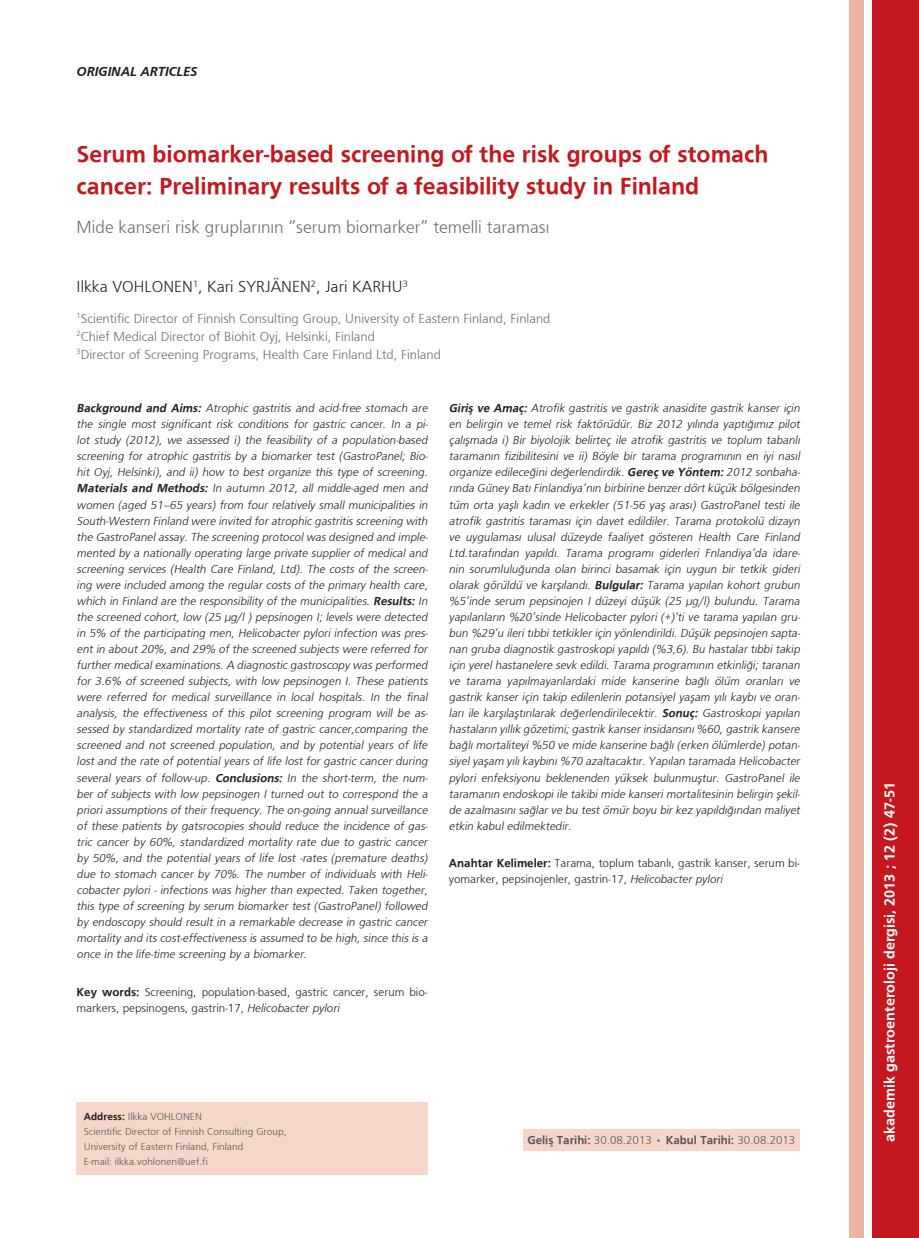
<style>
.page{position:relative;width:919px;height:1238px;background:#fff}
.page>*{position:absolute;margin:0;border:0;box-sizing:border-box;transform-origin:0 0}
.t1{font:700 24px/32.1px "Fruga Sans";color:#c5171e}
.t2{font:300 18px "Fruga Sans";color:#6c6d70}
.t3{font:300 16.5px "Fruga Sans";color:#231f20}
.t4{font:700 15px "Fruga Sans";color:#fff}
.t5{font:300 13.5px/18px "Fruga Sans";color:#6c6d70}
.t6{font:italic 700 13.5px "Fruga Sans";color:#231f20}
.t7{font:italic 300 12px/16px "Fruga Sans";color:#231f20;text-align:justify}
.t8{font:300 12px/16px "Fruga Sans";color:#231f20}
.t9{font:700 12px "Fruga Sans";color:#57585a}
.t10{font:300 10.5px/15px "Fruga Sans";color:#57585a}
.s1{font-weight:700}
.s2{font-style:italic}
.s3{font-weight:700;color:#231f20}
.s4{font-weight:300}
</style>
<div class="page">
<div style="left:872px;top:0;width:46px;height:1237px;background:#c5171e"></div>
<div style="left:848px;top:0;width:15px;height:1237px;background:#ecb4a0"></div>
<div style="left:77px;top:1101px;width:350px;height:73px;background:#f5d7ca"></div>
<div style="left:523px;top:1129px;width:276px;height:21px;background:#f5d7ca"></div>
<p class="t6" style="left:77px;top:64px;width:122px">ORIGINAL ARTICLES</p>
<h1 class="t1" style="left:77px;top:137px;width:693px">Serum biomarker-based screening of the risk groups of stomach cancer: Preliminary results of a feasibility study in Finland</h1>
<h2 class="t2" style="left:77px;top:216px;width:474px">Mide kanseri risk gruplarının “serum biomarker” temelli taraması</h2>
<h3 class="t3" style="left:77px;top:277px;width:333px">Ilkka VOHLONEN<sup>1</sup>, Kari SYRJÄNEN<sup>2</sup>, Jari KARHU<sup>3</sup></h3>
<p class="t5" style="left:77px;top:309px;width:475px"><sup>1</sup>Scientific Director of Finnish Consulting Group, University of Eastern Finland, Finland<br><sup>2</sup>Chief Medical Director of Biohit Oyj, Helsinki, Finland<br><sup>3</sup>Director of Screening Programs, Health Care Finland Ltd, Finland</p>
<p class="t7" style="left:77px;top:400px;width:355px"><span class="s1">Background and Aims:</span> Atrophic gastritis and acid-free stomach are the single most significant risk conditions for gastric cancer. In a pi&shy;lot study (2012), we assessed i) the feasibility of a population-based screening for atrophic gastritis by a biomarker test (GastroPanel; Bio&shy;hit Oyj, Helsinki), and ii) how to best organize this type of screening.<br><span class="s1">Materials and Methods:</span> In autumn 2012, all middle-aged men and women (aged 51–65 years) from four relatively small municipalities in South-Western Finland were invited foratrophic gastritis screening with the GastroPanelassay.The screening protocolwas designed and imple&shy;mented by a nationally operating large private supplier of medical and screening services (Health Care Finland, Ltd). The costs of the screen&shy;ing were included among the regular costs of the primary health care, which in Finland are the responsibility of the municipalities. <span class="s1">Results:</span> In the screened cohort, low (25 μg/l ) pepsinogen I; levels were detected in 5% of the participating men, Helicobacter pylori infection was pres&shy;ent in about 20%, and 29% of the screened subjects were referred for furthermedicalexaminations.A diagnostic gastroscopy was performed for 3.6% of screened subjects, with low pepsinogen I. These patients were referred for medical surveillance in local hospitals. In the final analysis, the effectiveness of this pilot screening program will be as&shy;sessed by standardized mortality rate of gastric cancer,comparing the screened and not screened population, and by potential years of life lost and the rate of potential years of life lost for gastric cancer during several years of follow-up. <span class="s1">Conclusions:</span> In the short-term, the num&shy;ber of subjects with low pepsinogen I turned out to correspond the a priori assumptions of their frequency. The on-going annual surveillance of these patients by gatsrocopies should reduce the incidence of gas&shy;tric cancer by 60%, standardized mortality rate due to gastric cancer by 50%, and the potential years of life lost -rates (premature deaths) due to stomach cancer by 70%. The number of individuals with Heli&shy;cobacter pylori - infections was higher than expected. Taken together, this type of screening by serum biomarker test (GastroPanel) followed by endoscopy should result in a remarkable decrease in gastric cancer mortality and its cost-effectiveness is assumed to be high,since this is a once in the life-time screening by a biomarker.</p>
<p class="t8" style="left:77px;top:983px;width:352px"><span class="s1">Key words:</span> Screening, population-based, gastric cancer, serum bio&shy;markers, pepsinogens, gastrin-17, <span class="s2">Helicobacter pylori</span></p>
<p class="t7" style="left:449px;top:400px;width:355px"><span class="s1">Giriş ve Amaç:</span> Atrofik gastritis ve gastrik anasidite gastrik kanser için en belirgin ve temel risk faktörüdür. Biz 2012 yılında yaptığımız pilot çalışmada i) Bir biyolojik belirteç ile atrofik gastritis ve toplum tabanlı taramanın fizibilitesini ve ii) Böyle bir tarama programının en iyi nasıl organize edileceğinideğerlendirdik.<span class="s1">Gereç ve Yöntem:</span>2012 sonbaha&shy;rında Güney BatıFinlandiya’nın birbirine benzerdörtküçük bölgesinden tüm orta yaşlı kadın ve erkekler (51-56 yaş arası) GastroPanel testi ile atrofik gastritis taraması için davet edildiler. Tarama protokolü dizayn ve uygulaması ulusal düzeyde faaliyet gösteren Health Care Finland Ltd.tarafından yapıldı. Tarama programı giderleri Fnlandiya’da idare&shy;nin sorumluluğunda olan birinci basamak için uygun bir tetkik gideri olarak görüldü ve karşılandı. <span class="s1">Bulgular:</span> Tarama yapılan kohort grubun %5’inde serum pepsinojen I düzeyi düşük (25 μg/l) bulundu. Tarama yapılanların %20’sinde Helicobacter pylori (+)’ti ve tarama yapılan gru&shy;bun %29’u ileritıbbitetkikleriçin yönlendirildi.Düşük pepsinojen sapta&shy;nan gruba diagnostik gastroskopi yapıldı (%3,6). Bu hastalar tıbbi takip için yerel hastanelere sevk edildi. Tarama programının etkinliği; taranan ve tarama yapılmayanlardaki mide kanserine bağlı ölüm oranları ve gastrik kanser için takip edilenlerin potansiyel yaşam yılı kaybı ve oran&shy;ları ile karşılaştırılarak değerlendirilecektir. <span class="s1">Sonuç:</span> Gastroskopi yapılan hastaların yıllık gözetimi;gastrik kanserinsidansını%60,gastrik kansere bağlı mortaliteyi %50 ve mide kanserine bağlı (erken ölümlerde) potan&shy;siyelyaşam yılıkaybını%70 azaltacaktır.Yapılan taramada Helicobacter pylori enfeksiyonu beklenenden yüksek bulunmuştur. GastroPanel ile taramanın endoskopiile takibimide kanserimortalitesinin belirgin şekil&shy;de azalmasınısağlarve bu testömürboyu birkez yapıldığından maliyet etkin kabul edilmektedir.</p>
<p class="t8" style="left:449px;top:854px;width:352px"><span class="s1">Anahtar Kelimeler:</span> Tarama, toplum tabanlı, gastrik kanser, serum bi&shy;yomarker, pepsinojenler, gastrin-17, <span class="s2">Helicobacter pylori</span></p>
<p class="t10" style="left:84px;top:1108px;width:204px"><span class="s3">Address:</span> Ilkka VOHLONEN<br>Scientific Director of Finnish Consulting Group, University of Eastern Finland, Finland<br>E-mail: ilkka.vohlonen@uef.fi</p>
<p class="t9" style="left:527px;top:1132px;width:269px">Geliş Tarihi: <span class="s4">30.08.2013 •</span> Kabul Tarihi: <span class="s4">30.08.2013</span></p>
<p class="t4" style="left:880px;top:1141px;width:361px;rotate:-90deg">akademik gastroenteroloji dergisi, 2013 ; 12 (2) 47-51</p>
</div>
